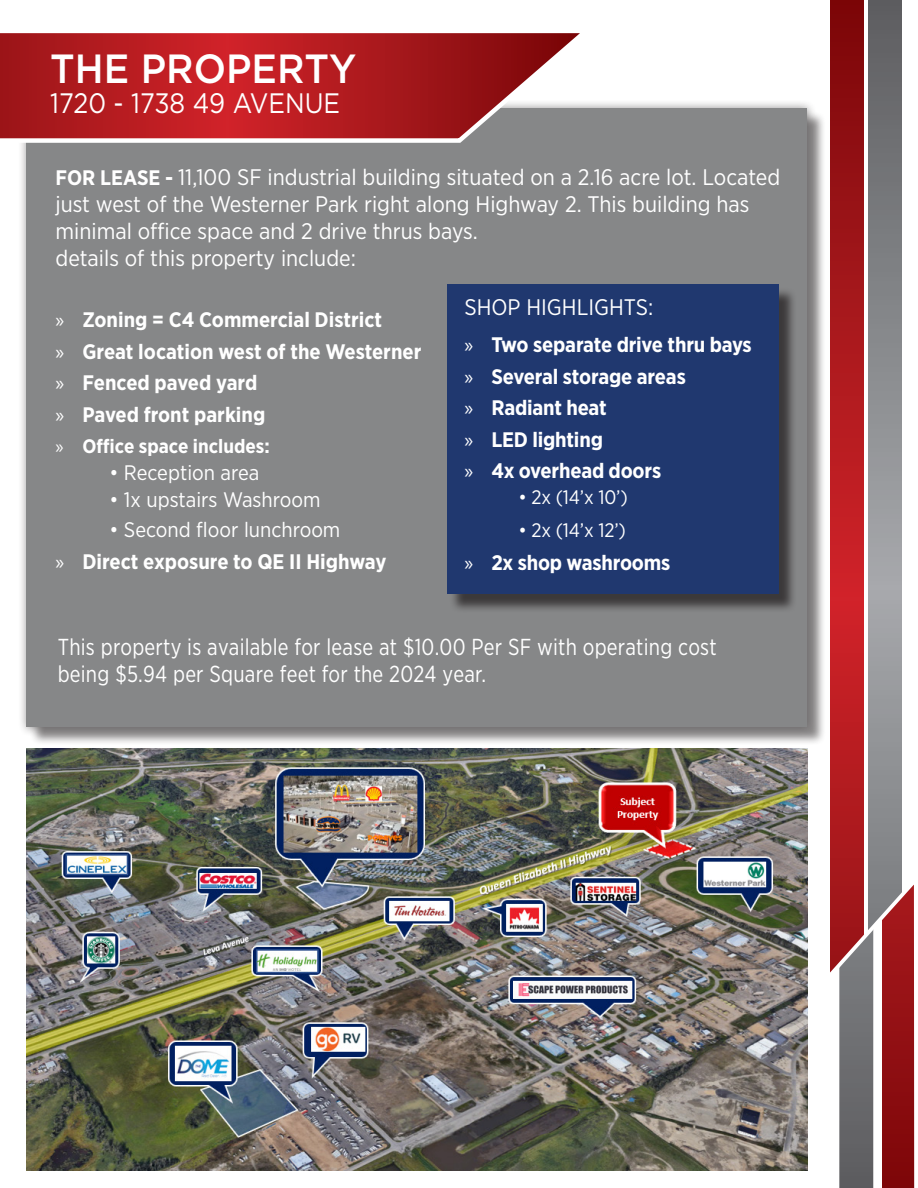
<style>
.page{position:relative;width:918px;height:1188px;background:#fff}
.page>*{position:absolute;margin:0;border:0;box-sizing:border-box;transform-origin:0 0}
.t1{font:500 40.65px "Gotham";color:#fff;scale:.94 1}
.text_body_right{font:28.2px "Gotham";color:#fff;scale:.88 1}
.t2{font:23.1px/27px "Gotham Narrow";letter-spacing:.01em;color:#fff;scale:.91 1}
.t3{font:22.5px/27px "Gotham Narrow";color:#fff}
.t4{font:700 21px "Gotham Narrow";letter-spacing:-.01em;color:#fff}
.t5{font:21px "Gotham Narrow";color:#fff}
.t6{font:19.5px "Gotham Narrow";letter-spacing:-.01em;color:#fff}
.t7{font:700 19.5px "Gotham Narrow";color:#fff}
.s1{font-weight:700;font-size:21px}
.s2{font-family:"Myriad Pro";font-weight:400}
</style>
<div class="page">
<svg style="left:831px;top:0;width:32px;height:870px;background:#ac181c"></svg>
<div style="left:29px;top:111px;width:797px;height:635px;background:#231f20;opacity:.75"></div>
<div style="left:17px;top:99px;width:800px;height:638px;background:#231f20;opacity:.75"></div>
<div style="left:27px;top:109px;width:780px;height:618px;background:#868788"></div>
<svg style="left:0;top:33px;width:592px;height:112px;background:#b3363a"></svg>
<svg style="left:869px;top:0;width:32px;height:870px;background:#87898c"></svg>
<svg style="left:830px;top:870px;width:85px;height:318px"></svg>
<img style="left:27px;top:749px;width:780px;height:422px">
<div style="left:449px;top:287px;width:348px;height:326px;background:#231f20;opacity:.75"></div>
<div style="left:447px;top:285px;width:331px;height:309px;background:#20386f"></div>
<p class="t1" style="left:50px;top:42px;width:327px">THE PROPERTY</p>
<p class="text_body_right" style="left:50px;top:85px;width:331px">1720 - 1738 49 AVENUE</p>
<p class="t3" style="left:55px;top:163px;width:726px"><span class="s1">FOR LEASE -</span> 11,100 SF industrial building situated on a 2.16 acre lot. Located just west of the Westerner Park right along Highway 2. This building has minimal office space and 2 drive thrus bays.</p>
<p class="t3" style="left:55px;top:244px;width:302px">details of this property include:</p>
<p class="t4" style="left:56px;top:306px;width:328px"><span class="s2">»</span> Zoning = C4 Commercial District</p>
<p class="t4" style="left:56px;top:338px;width:367px"><span class="s2">»</span> Great location west of the Westerner</p>
<p class="t4" style="left:56px;top:369px;width:203px"><span class="s2">»</span> Fenced paved yard</p>
<p class="t4" style="left:56px;top:401px;width:211px"><span class="s2">»</span> Paved front parking</p>
<p class="t7" style="left:56px;top:434px;width:216px"><span class="s2">»</span> Office space includes:</p>
<p class="t5" style="left:109px;top:460px;width:151px">• Reception area</p>
<p class="t5" style="left:109px;top:487px;width:213px">• 1x upstairs Washroom</p>
<p class="t5" style="left:109px;top:517px;width:232px">• Second floor lunchroom</p>
<p class="t4" style="left:56px;top:548px;width:332px"><span class="s2">»</span> Direct exposure to QE II Highway</p>
<p class="t3" style="left:464px;top:293px;width:190px">SHOP HIGHLIGHTS:</p>
<p class="t4" style="left:464px;top:332px;width:289px"><span class="s2">»</span> Two separate drive thru bays</p>
<p class="t4" style="left:464px;top:363px;width:223px"><span class="s2">»</span> Several storage areas</p>
<p class="t4" style="left:464px;top:395px;width:144px"><span class="s2">»</span> Radiant heat</p>
<p class="t4" style="left:464px;top:426px;width:140px"><span class="s2">»</span> LED lighting</p>
<p class="t4" style="left:464px;top:458px;width:198px"><span class="s2">»</span> 4x overhead doors</p>
<p class="t6" style="left:518px;top:485px;width:111px">• 2x (14’x 10’)</p>
<p class="t6" style="left:518px;top:518px;width:109px">• 2x (14’x 12’)</p>
<p class="t4" style="left:464px;top:549px;width:207px"><span class="s2">»</span> 2x shop washrooms</p>
<p class="t2" style="left:58px;top:633px;width:726px">This property is available for lease at $10.00 Per SF with operating cost being $5.94 per Square feet for the 2024 year.</p>
</div>
